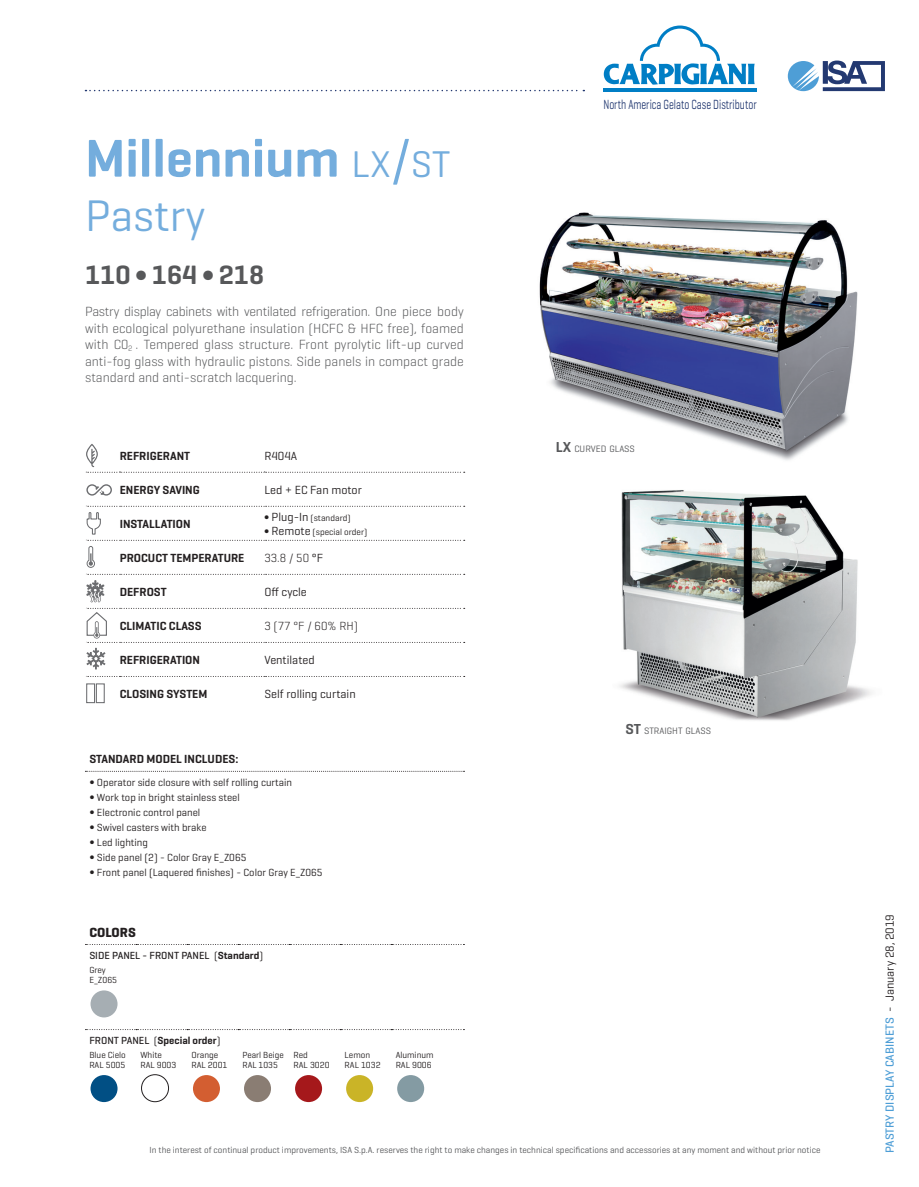
<style>
.page{position:relative;width:919px;height:1187px;background:#fff}
.page>*{position:absolute;margin:0;border:0;box-sizing:border-box;transform-origin:0 0}
.t1{font:600 54px "Geogrotesque";color:#74addd}
.t2{font:45px "Geogrotesque";color:#74addd}
.t3{font:600 27px "Geogrotesque";color:#57585a}
.t4{font:300 13.5px/16.5px "Geogrotesque";color:#57585a;text-align:justify}
.t5{font:13.5px "Geogrotesque";color:#233971;scale:.72 1}
.t6{font:700 13.5px "Geogrotesque";color:#231f20}
.t7{font:600 12px "Geogrotesque";color:#231f20}
.t8{font:12px "Geogrotesque";color:#231f20}
.t9{font:500 12px "Geogrotesque";color:#4e9ed6}
.t10{font:300 12px "Geogrotesque";color:#231f20}
.t11{font:10.5px "Geogrotesque";color:#231f20}
.t12{font:500 10.5px "Geogrotesque";color:#231f20}
.t13{font:600 10.5px "Geogrotesque";color:#231f20}
.t14{font:9.45px "Geogrotesque";color:#57585a}
.t15{font:9px "Geogrotesque";color:#57585a}
.t16{font:9px/10.5px "Geogrotesque";color:#231f20}
.s1{font-weight:400;font-size:37.8px}
.s2{font-weight:400}
.s3{font-size:12px}
.s4{font-family:"Helvetica Neue LT Std";font-stretch:condensed}
.s5{font-weight:600}
.s6{font-weight:500}
.s7{font-weight:600;font-size:14.7px}
.s8{font-weight:400;color:#231f20}
</style>
<div class="page">
<svg style="left:85px;top:90px;width:499px;height:1px"></svg>
<svg style="left:603px;top:26px;width:151px;height:59px"></svg>
<hr style="left:603px;top:88px;width:153px;height:3px;background:#007ec5">
<svg style="left:787px;top:61px;width:97px;height:30px"></svg>
<img style="left:539px;top:212px;width:319px;height:248px">
<img style="left:619px;top:490px;width:253px;height:231px">
<svg style="left:85px;top:444px;width:379px;height:260px"></svg>
<svg style="left:85px;top:992px;width:379px;height:111px"></svg>
<svg style="left:85px;top:944px;width:379px;height:1px"></svg>
<svg style="left:85px;top:1029px;width:379px;height:1px"></svg>
<div style="left:90px;top:990px;width:27px;height:27px;background:#a6aeb3;border-radius:50%"></div>
<div style="left:90px;top:1074px;width:27px;height:27px;background:#014f84;border-radius:50%"></div>
<div style="left:141px;top:1074px;width:28px;height:27px;border:1px solid #231f20;border-radius:50%"></div>
<div style="left:244px;top:1074px;width:27px;height:27px;background:#8a7d73;border-radius:50%"></div>
<div style="left:193px;top:1074px;width:27px;height:27px;background:#d35e31;border-radius:50%"></div>
<div style="left:295px;top:1074px;width:27px;height:27px;background:#a5181b;border-radius:50%"></div>
<div style="left:346px;top:1074px;width:27px;height:27px;background:#cab427;border-radius:50%"></div>
<div style="left:397px;top:1074px;width:27px;height:27px;background:#849ba3;border-radius:50%"></div>
<svg style="left:85px;top:771px;width:379px;height:1px"></svg>
<p class="t1" style="left:85px;top:125px;width:367px">Millennium <span class="s1">LX</span><span class="s2">/</span><span class="s1">ST</span></p>
<p class="t2" style="left:85px;top:187px;width:122px">Pastry</p>
<p class="t3" style="left:85px;top:258px;width:181px">110 ∫ 164 ∫ 218</p>
<p class="t4" style="left:85px;top:303px;width:380px">Pastry display cabinets with ventilated refrigeration. One piece body with ecological polyurethane insulation (HCFC &amp; HFC free), foamed with C0<sub>2</sub> . Tempered glass structure. Front pyrolytic lift-up curved anti-fog glass with hydraulic pistons. Side panels in compact grade standard and anti-scratch lacquering.</p>
<p class="t7" style="left:120px;top:448px;width:72px">REFRIGERANT</p>
<p class="t8" style="left:264px;top:448px;width:34px">R404A</p>
<p class="t7" style="left:120px;top:482px;width:82px">ENERGY SAVING</p>
<p class="t8" style="left:264px;top:482px;width:99px">Led + EC Fan motor</p>
<p class="t7" style="left:120px;top:516px;width:72px">INSTALLATION</p>
<p class="t16" style="left:264px;top:512px;width:88px"><span class="s3">∫ Plug-In</span> (standard)</p>
<p class="t16" style="left:264px;top:526px;width:104px"><span class="s3">∫ Remote</span> (special order)</p>
<p class="t7" style="left:120px;top:550px;width:126px">PROCUCT TEMPERATURE</p>
<p class="t10" style="left:264px;top:550px;width:60px">33.8 / 50 <span class="s2">°F</span></p>
<p class="t7" style="left:120px;top:584px;width:48px">DEFROST</p>
<p class="t8" style="left:264px;top:584px;width:44px">Off cycle</p>
<p class="t7" style="left:120px;top:618px;width:83px">CLIMATIC CLASS</p>
<p class="t10" style="left:264px;top:618px;width:95px">3 (77 °F / 60% RH)</p>
<p class="t7" style="left:120px;top:652px;width:82px">REFRIGERATION</p>
<p class="t8" style="left:264px;top:652px;width:52px">Ventilated</p>
<p class="t7" style="left:120px;top:686px;width:89px">CLOSING SYSTEM</p>
<p class="t8" style="left:264px;top:686px;width:93px">Self rolling curtain</p>
<p class="t7" style="left:89px;top:751px;width:150px">STANDARD MODEL INCLUDES:</p>
<p class="t11" style="left:89px;top:775px;width:204px"><span class="s4">•</span> Operator side closure with self rolling curtain</p>
<p class="t11" style="left:89px;top:790px;width:152px"><span class="s4">•</span> Work top in bright stainless steel</p>
<p class="t11" style="left:89px;top:805px;width:112px"><span class="s4">•</span> Electronic control panel</p>
<p class="t11" style="left:89px;top:820px;width:119px"><span class="s4">•</span> Swivel casters with brake</p>
<p class="t11" style="left:89px;top:835px;width:60px"><span class="s4">•</span> Led lighting</p>
<p class="t11" style="left:89px;top:850px;width:158px"><span class="s4">•</span> Side panel (2) - Color Gray E_Z065</p>
<p class="t11" style="left:89px;top:865px;width:235px"><span class="s4">•</span> Front panel (Laquered finishes) - Color Gray E_Z065</p>
<p class="t6" style="left:89px;top:923px;width:48px">COLORS</p>
<p class="t12" style="left:89px;top:948px;width:175px">SIDE PANEL - FRONT PANEL <span class="s2">(</span><span class="s5">Standard</span><span class="s2">)</span></p>
<p class="t16" style="left:89px;top:963px;width:18px">Grey</p>
<p class="t16" style="left:89px;top:974px;width:29px">E_Z065</p>
<p class="t13" style="left:89px;top:1033px;width:133px"><span class="s6">FRONT PANEL</span> <span class="s2">(</span>Special order<span class="s2">)</span></p>
<p class="t16" style="left:89px;top:1048px;width:38px">Blue Cielo</p>
<p class="t16" style="left:89px;top:1059px;width:37px">RAL 5005</p>
<p class="t16" style="left:140px;top:1048px;width:23px">White</p>
<p class="t16" style="left:140px;top:1059px;width:37px">RAL 9003</p>
<p class="t16" style="left:191px;top:1048px;width:28px">Orange</p>
<p class="t16" style="left:191px;top:1059px;width:37px">RAL 2001</p>
<p class="t16" style="left:242px;top:1048px;width:43px">Pearl Beige<br>RAL 1035</p>
<p class="t16" style="left:293px;top:1048px;width:16px">Red</p>
<p class="t16" style="left:293px;top:1059px;width:37px">RAL 3020</p>
<p class="t16" style="left:344px;top:1048px;width:27px">Lemon</p>
<p class="t16" style="left:344px;top:1059px;width:37px">RAL 1032</p>
<p class="t16" style="left:395px;top:1048px;width:39px">Aluminum</p>
<p class="t16" style="left:395px;top:1059px;width:37px">RAL 9006</p>
<p class="t5" style="left:603px;top:96px;width:214px">North America Gelato Case Distributor</p>
<p class="t14" style="left:556px;top:442px;width:80px"><span class="s7">lx</span> CURVED GLASS</p>
<p class="t14" style="left:625px;top:725px;width:87px"><span class="s7">st</span> STRAIGHT GLASS</p>
<p class="t15" style="left:149px;top:1144px;width:672px">In the interest of continual product improvements, ISA S.p.A. reserves the right to make changes in technical specifications and accessories at any moment and without prior notice</p>
<p class="t9" style="left:882px;top:1152px;width:240px;rotate:-90deg">PASTRY DISPLAY CABINETS <span class="s8">- January 28, 2019</span></p>
</div>
